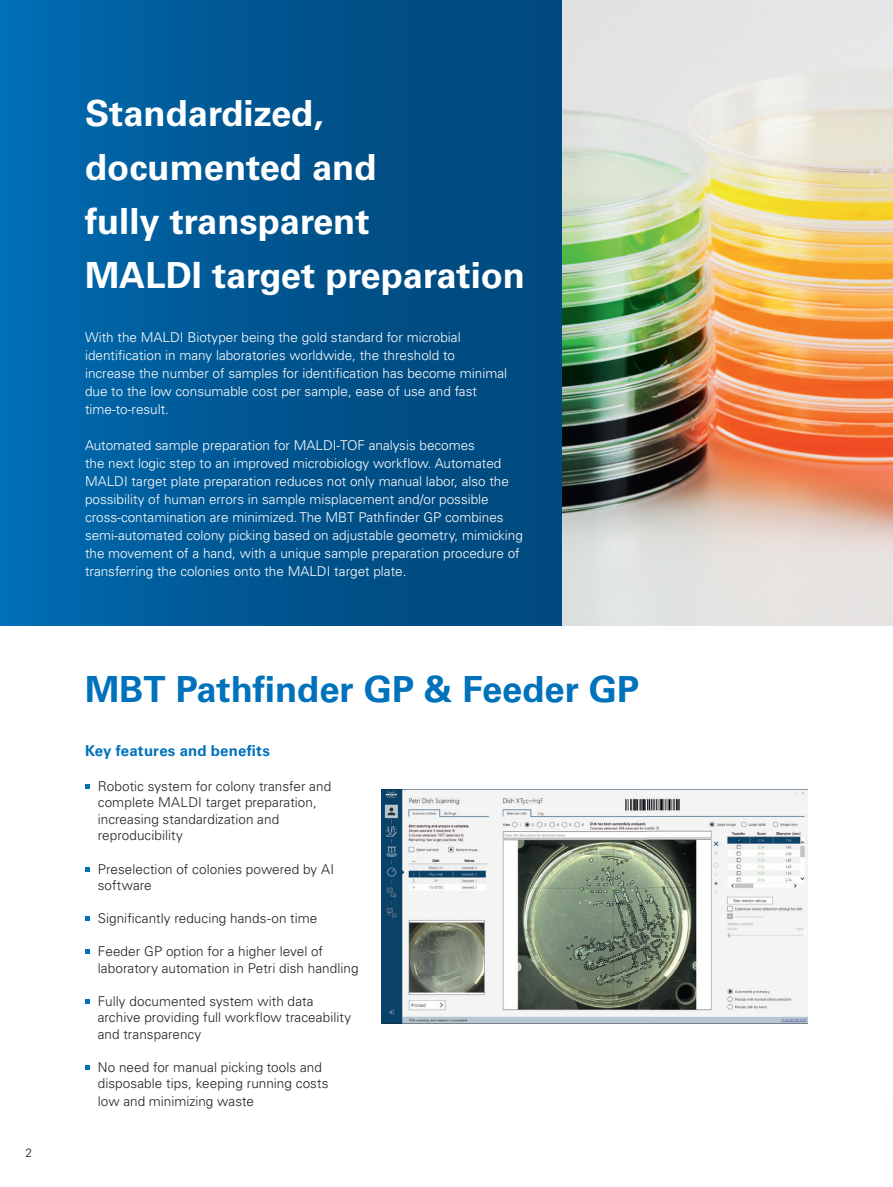
<style>
.page{position:relative;width:893px;height:1187px;background:#fff}
.page>*{position:absolute;margin:0;border:0;box-sizing:border-box;transform-origin:0 0}
.t1{font:700 36px/54px "Univers LT Std";color:#fff}
.t2{font:700 36px "Univers LT Std";color:#0072bc}
.t3{font:700 15px "Univers LT Std";letter-spacing:.015em;color:#0072bc}
.t4{font:300 13.5px/18px "Univers LT Std";color:#fff}
.t5{font:300 13.5px/16.5px "Univers LT Std";letter-spacing:.005em;color:#231f20}
.t6{font:300 12px "Univers LT Std";color:#231f20}
</style>
<div class="page">
<img style="left:561px;top:0;width:332px;height:625px">
<svg style="left:85px;top:784px;width:5px;height:4px"></svg>
<svg style="left:85px;top:867px;width:5px;height:4px"></svg>
<svg style="left:85px;top:916px;width:5px;height:4px"></svg>
<svg style="left:85px;top:949px;width:5px;height:4px"></svg>
<svg style="left:85px;top:999px;width:5px;height:4px"></svg>
<svg style="left:85px;top:1065px;width:5px;height:4px"></svg>
<div style="left:0;top:0;width:561px;height:625px;background:linear-gradient(to right,#006aaf,#004476)"></div>
<img style="left:381px;top:789px;width:427px;height:234px">
<p class="t6" style="left:26px;top:1145px;width:8px">2</p>
<h1 class="t1" style="left:85px;top:87px;width:442px">Standardized, documented and<br>fully transparent<br>MALDI target preparation</h1>
<p class="t4" style="left:85px;top:328px;width:424px">With the MALDI Biotyper being the gold standard for microbial identification in many laboratories worldwide, the threshold to increase the number of samples for identification has become minimal due to the low consumable cost per sample, ease of use and fast time-to-result.</p>
<p class="t4" style="left:85px;top:436px;width:439px">Automated sample preparation for MALDI-TOF analysis becomes<br>the next logic step to an improved microbiology workflow. Automated MALDI target plate preparation reduces not only manual labor, also the possibility of human errors in sample misplacement and/or possible cross-contamination are minimized. The MBT Pathfinder GP combines semi-automated colony picking based on adjustable geometry, mimicking the movement of a hand, with a unique sample preparation procedure of transferring the colonies onto the MALDI target plate.</p>
<h1 class="t2" style="left:85px;top:668px;width:556px">MBT Pathfinder GP &amp; Feeder GP</h1>
<p class="t3" style="left:85px;top:742px;width:186px">Key features and benefits</p>
<p class="t5" style="left:98px;top:777px;width:235px">Robotic system for colony transfer and complete MALDI target preparation, increasing standardization and reproducibility</p>
<p class="t5" style="left:98px;top:860px;width:238px">Preselection of colonies powered by AI software</p>
<p class="t5" style="left:98px;top:909px;width:221px">Significantly reducing hands-on time</p>
<p class="t5" style="left:98px;top:942px;width:262px">Feeder GP option for a higher level of laboratory automation in Petri dish handling</p>
<p class="t5" style="left:98px;top:992px;width:255px">Fully documented system with data archive providing full workflow traceability and transparency</p>
<p class="t5" style="left:98px;top:1058px;width:232px">No need for manual picking tools and disposable tips, keeping running costs</p>
<p class="t5" style="left:98px;top:1092px;width:158px">low and minimizing waste</p>
</div>
